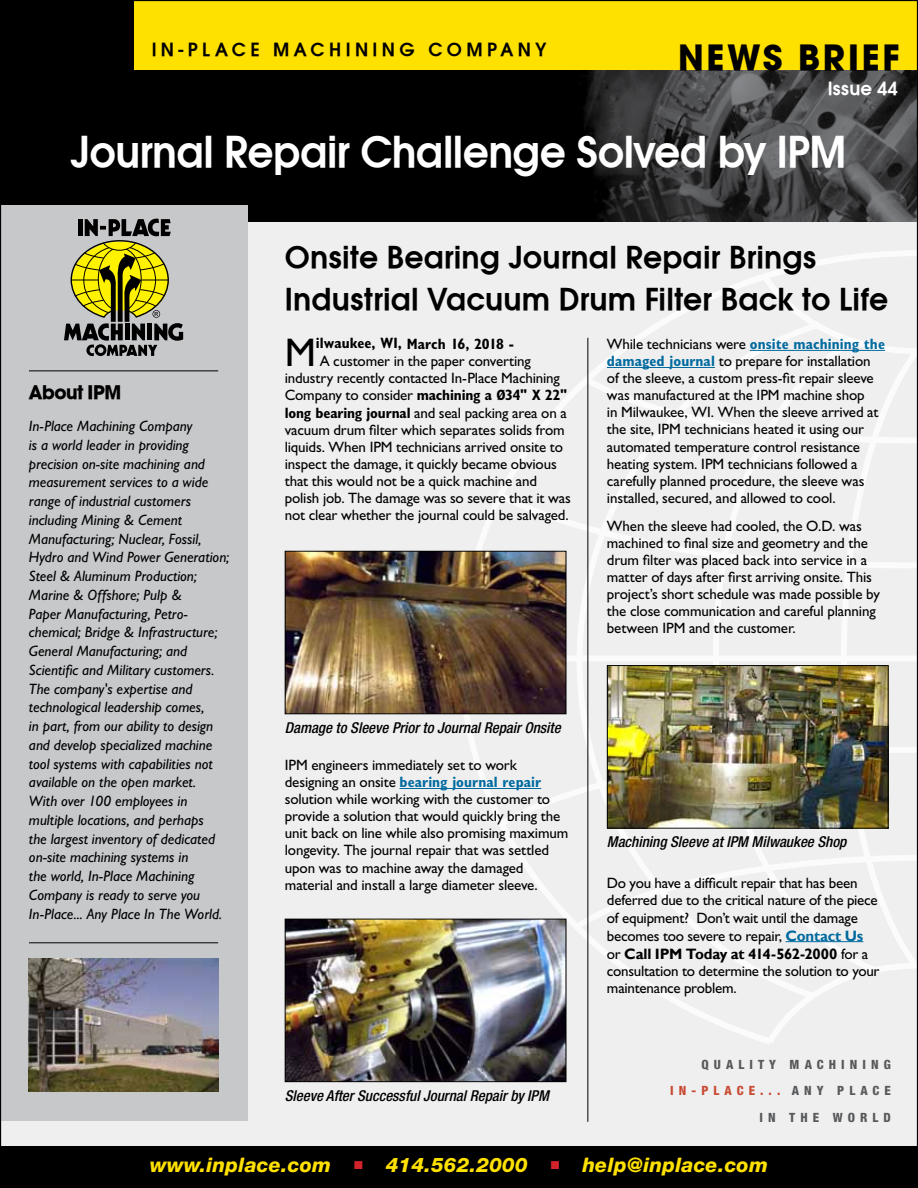
<style>
.page{position:relative;width:918px;height:1188px;background:#fff}
.page>*{position:absolute;margin:0;border:0;box-sizing:border-box;transform-origin:0 0}
.t1{font:46.5px "Avant Garde ITCTT Demi";letter-spacing:-.015em;color:#fff}
.t2{font:40.05px "Gill Sans Std";color:#000}
.t3{font:38.1px "Avant Garde Md ITCTT Bold";letter-spacing:.075em;color:#000}
.t4{font:33px/41.7px "Avant Garde ITCTT Demi";letter-spacing:.005em;color:#000}
.t5{font:20.55px "Avant Garde Md ITCTT Bold";letter-spacing:-.02em;color:#000}
.t6{font:italic 800 20.1px "Helvetica Neue";letter-spacing:.015em;color:#ffe100}
.t7{font:19.95px "Avant Garde ITCTT Demi";letter-spacing:.22em;color:#000}
.t8{font:19.95px "Avant Garde ITCTT Demi";letter-spacing:.01em;color:#fff}
.t9{font:15px/17.1px "Gill Sans Std";letter-spacing:-.01em;color:#000}
.t10{font:italic 15px/18.8px "Gill Sans Std";color:#000}
.t11{font:italic 500 condensed 15px "Helvetica Neue";color:#000}
.t12{font:700 15px "Gill Sans";letter-spacing:-.015em;color:#000}
.t13{font:700 condensed 15px "Gill Sans Std";letter-spacing:.005em;color:#000}
.t14{font:800 condensed 12.75px/26.5px "Helvetica Neue";letter-spacing:.4em;color:#58595b;text-align:right}
.s1{font-weight:700;font-stretch:condensed}
.s2{font-weight:700;font-stretch:condensed;color:#006a9f}
.s3{font-family:"Gill Sans";font-weight:700;color:#006a9f}
.s4{font-family:"Gill Sans Std";font-weight:400}
.s5{color:#c84b34}
</style>
<div class="page">
<div style="left:0;top:209px;width:918px;height:976px;background:#efeff0"></div>
<svg style="left:454px;top:251px;width:462px;height:799px"></svg>
<div style="left:0;top:0;width:918px;height:222px;background:#000"></div>
<img style="left:247px;top:70px;width:669px;height:152px">
<div style="left:135px;top:0;width:783px;height:70px;background:#ffe100"></div>
<div style="left:0;top:1146px;width:918px;height:42px;background:#000"></div>
<div style="left:0;top:205px;width:247px;height:915px;background:#c7c8ca"></div>
<hr style="left:29px;top:370px;width:189px;height:1px;background:#000">
<hr style="left:587px;top:338px;width:1px;height:784px;background:#000">
<hr style="left:29px;top:942px;width:189px;height:1px;background:#000">
<img style="left:29px;top:958px;width:189px;height:133px">
<svg style="left:64px;top:218px;width:119px;height:138px"></svg>
<hr style="left:400px;top:788px;width:141px;height:1px;background:#006a9f">
<img style="left:287px;top:553px;width:277px;height:159px">
<div style="left:285px;top:551px;width:281px;height:163px;border:1px solid #000"></div>
<img style="left:609px;top:667px;width:278px;height:160px">
<div style="left:607px;top:665px;width:282px;height:164px;border:1px solid #000"></div>
<img style="left:287px;top:921px;width:277px;height:159px">
<div style="left:285px;top:919px;width:281px;height:163px;border:1px solid #000"></div>
<hr style="left:786px;top:941px;width:77px;height:1px;background:#006a9f">
<hr style="left:750px;top:350px;width:135px;height:1px;background:#006a9f">
<hr style="left:607px;top:367px;width:108px;height:1px;background:#006a9f">
<h3 class="t7" style="left:152px;top:38px;width:396px">IN-PLACE MACHINING COMPANY</h3>
<h3 class="t3" style="left:678px;top:34px;width:223px">NEWS BRIEF</h3>
<h3 class="t8" style="left:828px;top:76px;width:71px">Issue 44</h3>
<h1 class="t1" style="left:71px;top:125px;width:777px">Journal Repair Challenge Solved by IPM</h1>
<h3 class="t5" style="left:29px;top:380px;width:94px">About IPM</h3>
<p class="t10" style="left:29px;top:417px;width:202px">In-Place Machining Company<br>is a world leader in providing precision on-site machining and measurement services to a wide range of industrial customers including Mining &amp; Cement<br>Manufacturing; Nuclear, Fossil,<br>Hydro and Wind Power Generation;<br>Steel &amp; Aluminum Production;<br>Marine &amp; Offshore; Pulp &amp;<br>Paper Manufacturing, Petro&shy;chemical; Bridge &amp; Infrastructure;<br>General Manufacturing; and<br>Scientific and Military customers.<br>The company's expertise and technological leadership comes,<br>in part, from our ability to design and develop specialized machine tool systems with capabilities not available on the open market.<br>With over 100 employees in multiple locations, and perhaps<br>the largest inventory of dedicated on-site machining systems in<br>the world, In-Place Machining<br>Company is ready to serve you<br>In-Place... Any Place In The World.</p>
<h3 class="t4" style="left:285px;top:236px;width:605px">Onsite Bearing Journal Repair Brings<br>Industrial Vacuum Drum Filter Back to Life</h3>
<h2 class="t2" style="left:285px;top:329px;width:33px">M</h2>
<p class="t13" style="left:316px;top:335px;width:200px">ilwaukee, WI, March 16, 2018 -</p>
<p class="t9" style="left:285px;top:353px;width:288px;text-indent:35px">A customer in the paper converting industry recently contacted In-Place Machining Company to consider <span class="s1">machining a Ø34" X 22" long bearing journal</span> and seal packing area on a vacuum drum filter which separates solids from liquids. When IPM technicians arrived onsite to inspect the damage, it quickly became obvious that this would not be a quick machine and polish job. The damage was so severe that it was not clear whether the journal could be salvaged.</p>
<p class="t11" style="left:285px;top:719px;width:277px">Damage to Sleeve Prior to Journal Repair Onsite</p>
<p class="t9" style="left:285px;top:756px;width:285px">IPM engineers immediately set to work designing an onsite <span class="s2">bearing journal repair </span>solution while working with the customer to provide a solution that would quickly bring the unit back on line while also promising maximum longevity. The journal repair that was settled upon was to machine away the damaged material and install a large diameter sleeve.</p>
<p class="t11" style="left:285px;top:1087px;width:266px">Sleeve After Successful Journal Repair by IPM</p>
<p class="t9" style="left:607px;top:335px;width:280px">While technicians were <span class="s2">onsite machining the damaged journal</span> to prepare for installation of the sleeve, a custom press-fit repair sleeve was manufactured at the IPM machine shop<br>in Milwaukee, WI. When the sleeve arrived at the site, IPM technicians heated it using our automated temperature control resistance heating system. IPM technicians followed a carefully planned procedure, the sleeve was installed, secured, and allowed to cool.</p>
<p class="t9" style="left:607px;top:517px;width:275px">When the sleeve had cooled, the O.D. was machined to final size and geometry and the drum filter was placed back into service in a matter of days after first arriving onsite. This project’s short schedule was made possible by the close communication and careful planning between IPM and the customer.</p>
<p class="t11" style="left:607px;top:833px;width:241px">Machining Sleeve at IPM Milwaukee Shop</p>
<p class="t9" style="left:607px;top:875px;width:272px">Do you have a difficult repair that has been deferred due to the critical nature of the piece of equipment? Don’t wait until the damage becomes too severe to repair, <span class="s3">Contact Us</span></p>
<p class="t12" style="left:607px;top:944px;width:263px"><span class="s4">or</span> Call IPM Today at 414-562-2000 <span class="s4">for a</span></p>
<p class="t9" style="left:607px;top:962px;width:274px">consultation to determine the solution to your maintenance problem.</p>
<p class="t14" style="left:670px;top:1051px;width:222px">QUALITY MACHINING<br><span class="s5">IN-PLACE...</span> ANY PLACE<br>IN THE WORLD</p>
<h3 class="t6" style="left:150px;top:1153px;width:183px">www.inplace.com</h3>
<h3 class="t6" style="left:354px;top:1153px;width:175px"><sup>■</sup> 414.562.2000</h3>
<h3 class="t6" style="left:551px;top:1153px;width:219px"><sup>■</sup> help@inplace.com</h3>
</div>
